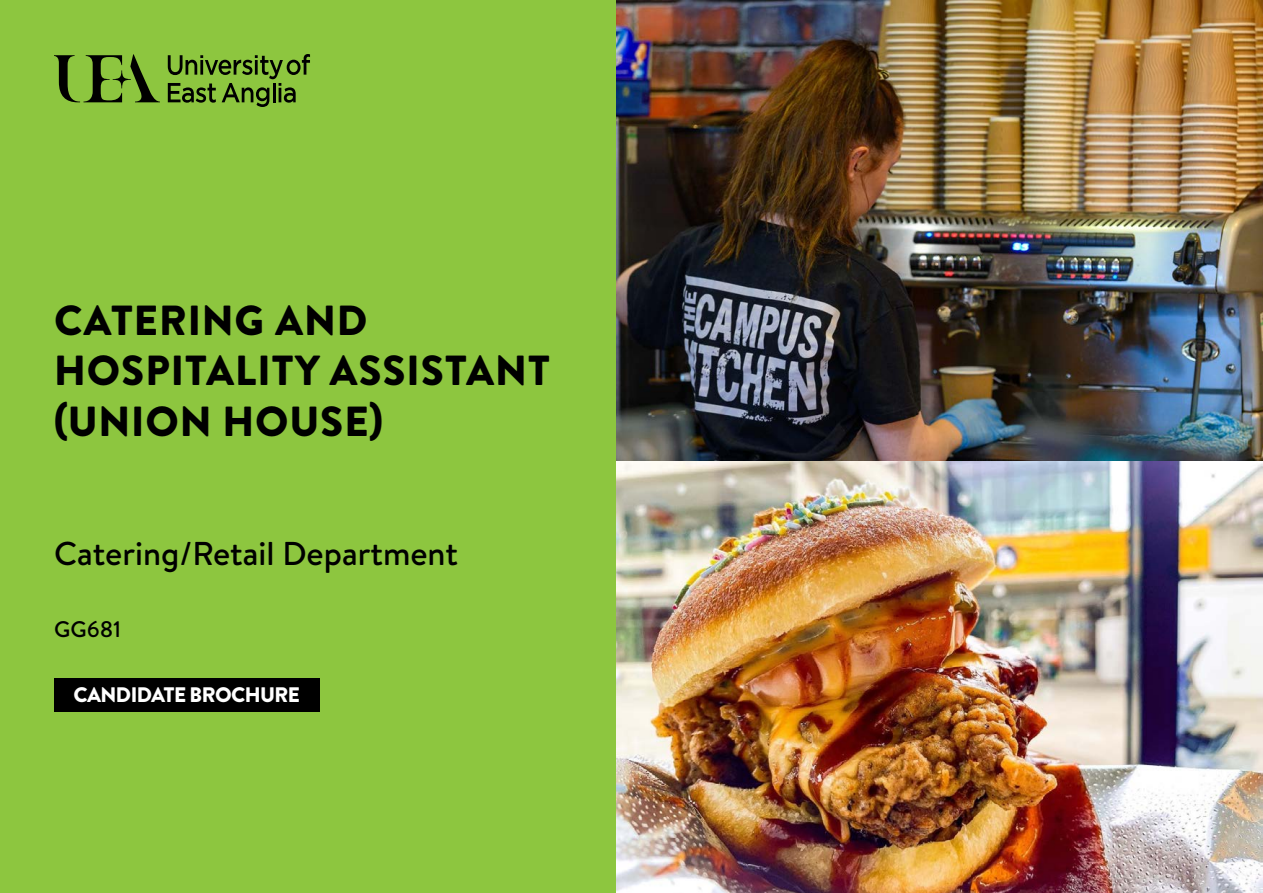
<style>
.page{position:relative;width:1263px;height:893px;background:#fff}
.page>*{position:absolute;margin:0;border:0;box-sizing:border-box;transform-origin:0 0}
.t1{font:900 42px/50.4px "Brandon Text";letter-spacing:.02em;color:#000}
.t2{font:500 33px "Brandon Text";color:#000}
.t3{font:500 22.5px "Brandon Text";color:#000}
.t4{font:900 21px "Brandon Text";letter-spacing:-.03em;color:#fff}
</style>
<div class="page">
<div style="left:0;top:0;width:616px;height:893px;background:#8dc63f"></div>
<img style="left:616px;top:0;width:647px;height:893px">
<svg style="left:168px;top:54px;width:142px;height:53px"></svg>
<svg style="left:113px;top:70px;width:18px;height:18px"></svg>
<svg style="left:54px;top:55px;width:68px;height:47px"></svg>
<svg style="left:130px;top:54px;width:30px;height:48px"></svg>
<div style="left:54px;top:679px;width:266px;height:33px;background:#000"></div>
<p class="t1" style="left:54px;top:294px;width:498px">CATERING AND<br>HOSPITALITY ASSISTANT (UNION HOUSE)</p>
<p class="t2" style="left:54px;top:531px;width:406px">Catering/Retail Department</p>
<p class="t3" style="left:54px;top:613px;width:69px">GG681</p>
<p class="t4" style="left:74px;top:680px;width:228px">CANDIDATE BROCHURE</p>
</div>
